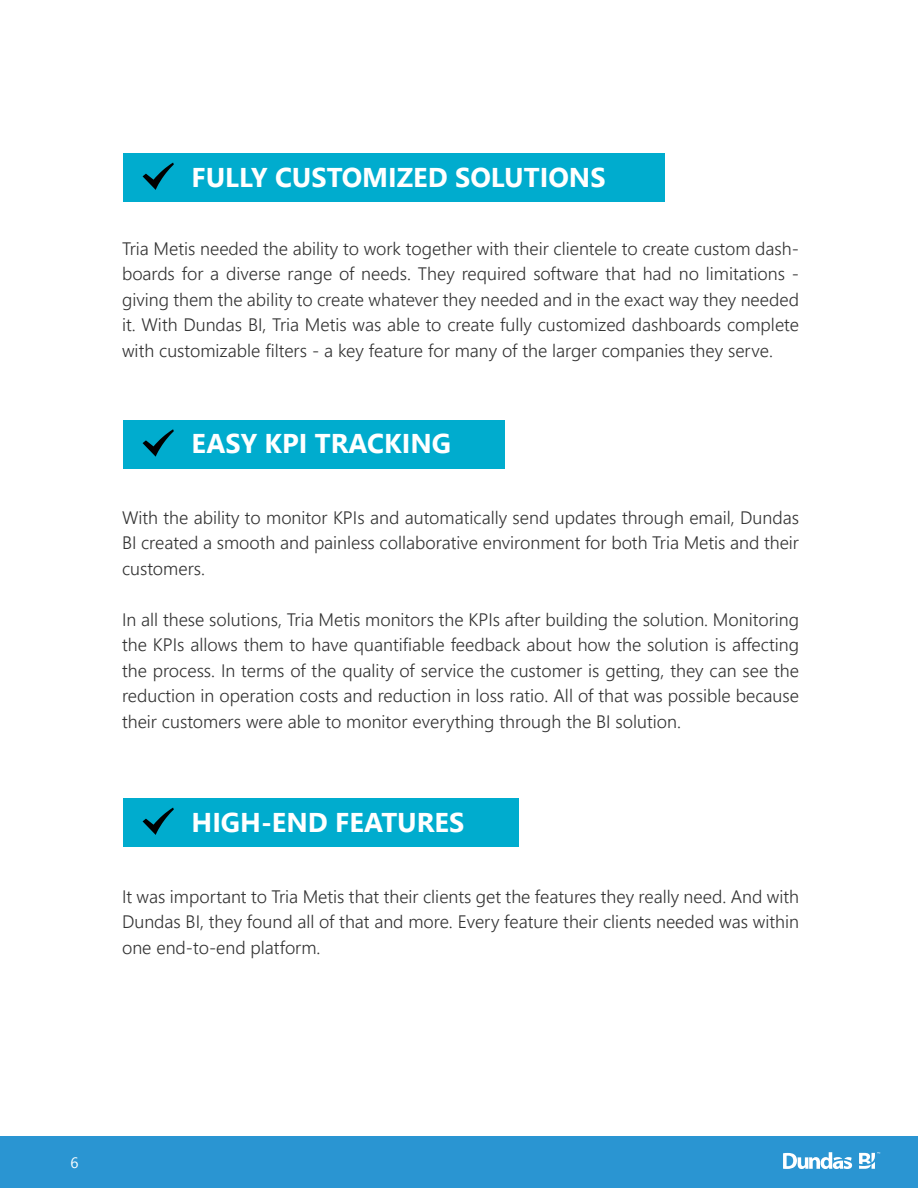
<style>
.page{position:relative;width:918px;height:1188px;background:#fff}
.page>*{position:absolute;margin:0;border:0;box-sizing:border-box;transform-origin:0 0}
.t1{font:700 27.15px "Segoe UI";color:#fff}
.t2{font:300 18px/25.5px "Segoe UI";color:#333;text-align:justify}
.t3{font:15px "Segoe UI";color:#fff}
</style>
<div class="page">
<div style="left:0;top:1136px;width:918px;height:52px;background:#2a95d2"></div>
<div style="left:123px;top:153px;width:542px;height:49px;background:#00acce"></div>
<svg style="left:143px;top:163px;width:31px;height:27px"></svg>
<div style="left:123px;top:798px;width:396px;height:49px;background:#00acce"></div>
<svg style="left:143px;top:808px;width:31px;height:27px"></svg>
<div style="left:123px;top:420px;width:381px;height:48px;background:#00acce"></div>
<svg style="left:143px;top:429px;width:31px;height:28px"></svg>
<svg style="left:783px;top:1152px;width:69px;height:17px"></svg>
<svg style="left:859px;top:1152px;width:21px;height:17px"></svg>
<h1 class="t1" style="left:192px;top:157px;width:416px">FULLY CUSTOMIZED SOLUTIONS</h1>
<p class="t2" style="left:122px;top:235px;width:679px">Tria Metis needed the ability to work together with their clientele to create custom dash&shy;boards for a diverse range of needs. They required software that had no limitations - giving them the ability to create whatever they needed and in the exact way they needed it. With Dundas BI, Tria Metis was able to create fully customized dashboards complete with customizable filters - a key feature for many of the larger companies they serve.</p>
<h1 class="t1" style="left:192px;top:423px;width:261px">EASY KPI TRACKING</h1>
<p class="t2" style="left:122px;top:504px;width:679px">With the ability to monitor KPIs and automatically send updates through email, Dundas BI created a smooth and painless collaborative environment for both Tria Metis and their customers.</p>
<p class="t2" style="left:122px;top:606px;width:679px">In all these solutions, Tria Metis monitors the KPIs after building the solution. Monitoring the KPIs allows them to have quantifiable feedback about how the solution is affecting the process. In terms of the quality of service the customer is getting, they can see the reduction in operation costs and reduction in loss ratio. All of that was possible because their customers were able to monitor everything through the BI solution.</p>
<h1 class="t1" style="left:192px;top:802px;width:274px">HIGH-END FEATURES</h1>
<p class="t2" style="left:122px;top:883px;width:679px">It was important to Tria Metis that their clients get the features they really need. And with Dundas BI, they found all of that and more. Every feature their clients needed was within one end-to-end platform.</p>
<p class="t3" style="left:71px;top:1151px;width:10px">6</p>
</div>
